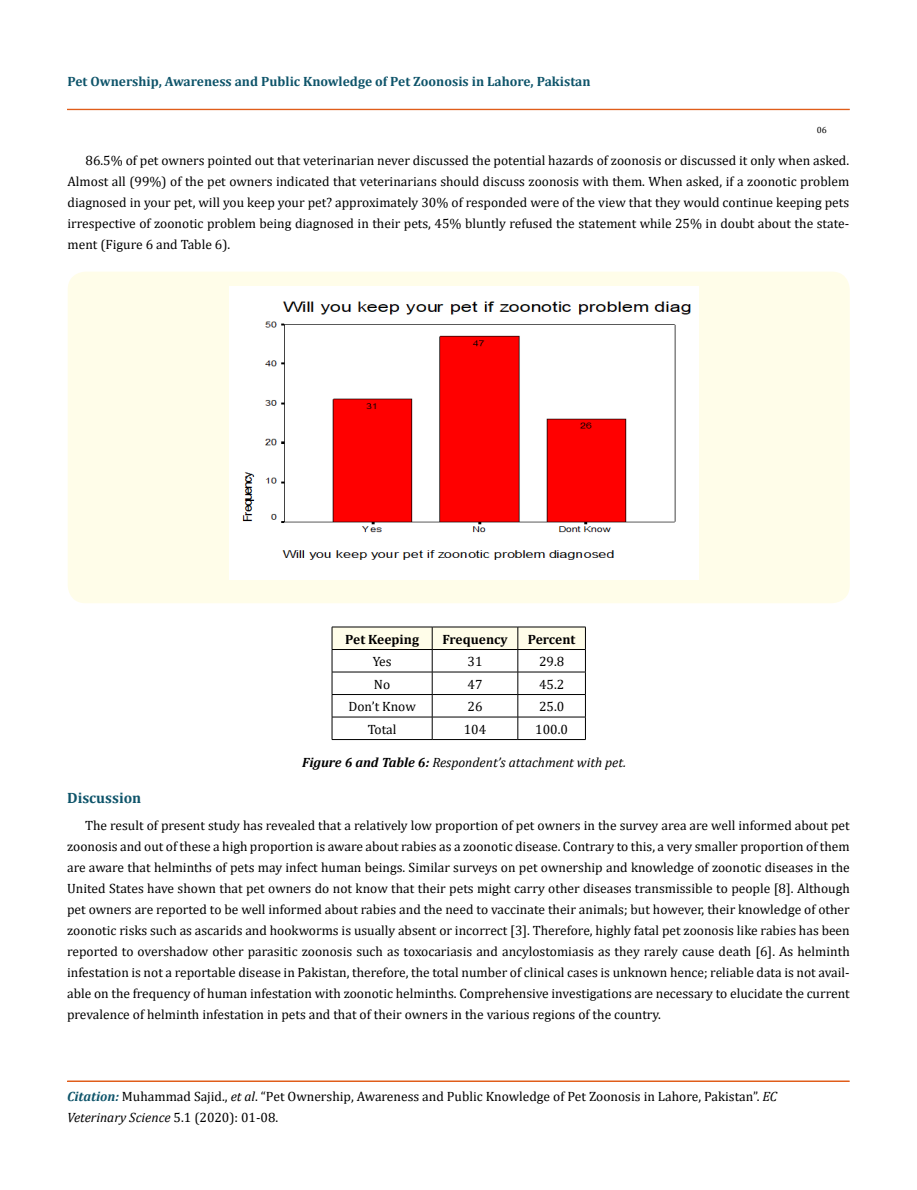
<style>
.page{position:relative;width:917px;height:1190px;background:#fff}
.page>*{position:absolute;margin:0;border:0;box-sizing:border-box;transform-origin:0 0}
.t1{font:700 15px "Cambria";color:#0e546a}
.t2{font:13.5px/21px "Cambria";color:#000;text-align:justify}
.t3{font:700 13.5px "Cambria";color:#0e546a}
.t4{font:italic 13.5px "Cambria";color:#000}
.t5{font:700 13.5px "Cambria";color:#000}
.t6{font:9px "Cambria";color:#000}
.s1{font-weight:700}
.s2{font-weight:700;font-style:italic;color:#0e546a}
.s3{font-style:italic}
</style>
<div class="page">
<div style="left:67px;top:109px;width:782px;height:1px;border:1px solid #e05d1a"></div>
<div style="left:67px;top:1081px;width:782px;height:1px;border:1px solid #e05d1a"></div>
<div style="left:68px;top:272px;width:781px;height:331px;background:#fffde9;border-radius:18px"></div>
<img style="left:230px;top:287px;width:468px;height:292px">
<hr style="left:332px;top:626px;width:100px;height:1px;background:#000">
<hr style="left:432px;top:626px;width:86px;height:1px;background:#000">
<hr style="left:518px;top:626px;width:67px;height:1px;background:#000">
<svg style="left:332px;top:627px;width:254px;height:112px"></svg>
<hr style="left:332px;top:739px;width:100px;height:1px;background:#000">
<hr style="left:432px;top:739px;width:86px;height:1px;background:#000">
<hr style="left:518px;top:739px;width:67px;height:1px;background:#000">
<p class="t3" style="left:68px;top:72px;width:524px">Pet Ownership, Awareness and Public Knowledge of Pet Zoonosis in Lahore, Pakistan</p>
<p class="t6" style="left:816px;top:124px;width:11px">06</p>
<p class="t2" style="left:68px;top:149px;width:783px;text-indent:18px">86.5% of pet owners pointed out that veterinarian never discussed the potential hazards of zoonosis or discussed it only when asked.<br>Almost all (99%) of the pet owners indicated that veterinarians should discuss zoonosis with them. When asked, if a zoonotic problem diagnosed in your pet, will you keep your pet? approximately 30% of responded were of the view that they would continue keeping pets irrespective of zoonotic problem being diagnosed in their pets, 45% bluntly refused the statement while 25% in doubt about the state&shy;ment (Figure 6 and Table 6).</p>
<p class="t5" style="left:345px;top:629px;width:75px">Pet Keeping</p>
<p class="t5" style="left:442px;top:629px;width:67px">Frequency</p>
<p class="t5" style="left:528px;top:629px;width:49px">Percent</p>
<p class="t2" style="left:372px;top:651px;width:20px">Yes</p>
<p class="t2" style="left:467px;top:651px;width:16px">31</p>
<p class="t2" style="left:539px;top:651px;width:27px">29.8</p>
<p class="t2" style="left:374px;top:673px;width:18px">No</p>
<p class="t2" style="left:467px;top:673px;width:16px">47</p>
<p class="t2" style="left:539px;top:673px;width:27px">45.2</p>
<p class="t2" style="left:348px;top:696px;width:69px">Don’t Know</p>
<p class="t2" style="left:467px;top:696px;width:16px">26</p>
<p class="t2" style="left:539px;top:696px;width:27px">25.0</p>
<p class="t2" style="left:367px;top:718px;width:30px">Total</p>
<p class="t2" style="left:464px;top:718px;width:24px">104</p>
<p class="t2" style="left:535px;top:718px;width:34px">100.0</p>
<p class="t4" style="left:302px;top:752px;width:325px"><span class="s1">Figure 6 and Table 6:</span> Respondent’s attachment with pet.</p>
<p class="t1" style="left:67px;top:787px;width:76px">Discussion</p>
<p class="t2" style="left:67px;top:814px;width:784px;text-indent:18px">The result of present study has revealed that a relatively low proportion of pet owners in the survey area are well informed about pet zoonosis and out of these a high proportion is aware about rabies as a zoonotic disease. Contrary to this, a very smaller proportion of them are aware that helminths of pets may infect human beings. Similar surveys on pet ownership and knowledge of zoonotic diseases in the United States have shown that pet owners do not know that their pets might carry other diseases transmissible to people [8]. Although pet owners are reported to be well informed about rabies and the need to vaccinate their animals; but however, their knowledge of other zoonotic risks such as ascarids and hookworms is usually absent or incorrect [3]. Therefore, highly fatal pet zoonosis like rabies has been reported to overshadow other parasitic zoonosis such as toxocariasis and ancylostomiasis as they rarely cause death [6]. As helminth infestation is not a reportable disease in Pakistan, therefore, the total number of clinical cases is unknown hence; reliable data is not avail&shy;able on the frequency of human infestation with zoonotic helminths. Comprehensive investigations are necessary to elucidate the current prevalence of helminth infestation in pets and that of their owners in the various regions of the country.</p>
<p class="t2" style="left:67px;top:1086px;width:711px"><span class="s2">Citation:</span> Muhammad Sajid., <span class="s3">et al</span>. “Pet Ownership, Awareness and Public Knowledge of Pet Zoonosis in Lahore, Pakistan”. <span class="s3">EC<br>Veterinary Science</span> 5.1 (2020): 01-08.</p>
</div>
